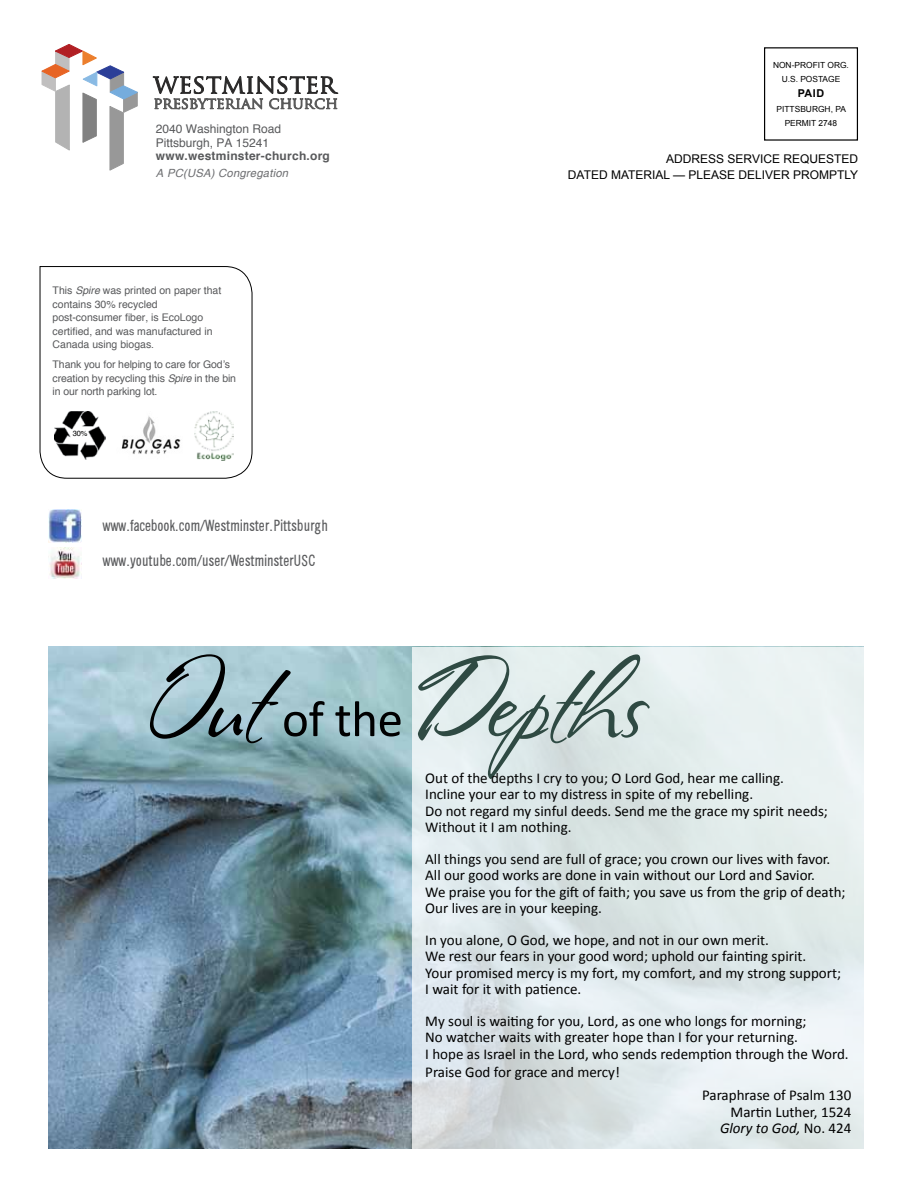
<style>
.page{position:relative;width:918px;height:1188px;background:#fff}
.page>*{position:absolute;margin:0;border:0;box-sizing:border-box;transform-origin:0 0}
.t1{font:103.5px "Stephanie Marie JF";color:#2f4a43}
.t2{font:15px/16.5px "Calibri";color:#000}
.t3{font:15px "CHANL Plain";letter-spacing:-.01em;color:#5a5b5d}
.t4{font:12px "Arial";color:#000}
.t5{font:12px/13.5px "Helvetica";color:#58595b}
.t6{font:700 12px "Helvetica";letter-spacing:.02em;color:#58595b}
.t7{font:italic 11.25px "Helvetica";letter-spacing:.02em;color:#6d6e71}
.t8{font:700 10.8px "Arial";color:#000}
.t9{font:10.5px/13.5px "Helvetica";color:#58595b}
.t10{font:8.4px/14px "Arial";color:#000;text-align:center}
.t11{font:7.5px "Helvetica";color:#000}
.s1{font-style:italic}
.s2{font-family:"Helvetica Neue"}
.s3{color:#000}
.s4{font-family:"Calibri";font-size:51.15px;color:#000}
</style>
<div class="page">
<img style="left:49px;top:647px;width:364px;height:501px">
<div style="left:764px;top:47px;width:94px;height:94px;border:1px solid #000"></div>
<svg style="left:39px;top:266px;width:214px;height:213px"></svg>
<img style="left:194px;top:411px;width:40px;height:50px">
<img style="left:116px;top:411px;width:68px;height:50px">
<img style="left:55px;top:411px;width:51px;height:49px">
<svg style="left:153px;top:76px;width:185px;height:33px"></svg>
<svg style="left:41px;top:44px;width:97px;height:127px"></svg>
<img style="left:49px;top:510px;width:33px;height:32px">
<img style="left:50px;top:548px;width:32px;height:31px">
<svg style="left:413px;top:647px;width:451px;height:501px;background:#e0e9ea"></svg>
<p class="t5" style="left:156px;top:122px;width:127px">2040 Washington Road<br>Pittsburgh, PA 15241</p>
<p class="t6" style="left:156px;top:148px;width:176px">www.westminster-church.org</p>
<p class="t7" style="left:156px;top:167px;width:134px">A PC(USA) Congregation</p>
<p class="t9" style="left:53px;top:283px;width:170px">This <span class="s1">Spire</span> was printed on paper that contains 30% recycled post-consumer fiber, is EcoLogo certified, and was manufactured in<br>Canada using biogas.</p>
<p class="t9" style="left:53px;top:358px;width:185px">Thank you for helping to care for God’s creation by recycling this <span class="s1">Spire</span> in the bin in our north parking lot.</p>
<p class="t11" style="left:73px;top:428px;width:16px">30%</p>
<p class="t3" style="left:102px;top:518px;width:227px">www.facebook.com<span class="s2">/</span>Westminster.Pittsburgh</p>
<p class="t3" style="left:102px;top:553px;width:215px">www.youtube.com<span class="s2">/</span>user<span class="s2">/</span>WestminsterUSC</p>
<p class="t10" style="left:773px;top:58px;width:77px">NON-PROFIT ORG.<br>U.S. POSTAGE</p>
<p class="t8" style="left:798px;top:86px;width:28px">PAID</p>
<p class="t10" style="left:777px;top:102px;width:71px">PITTSBURGH, PA<br>PERMIT 2748</p>
<p class="t4" style="left:666px;top:151px;width:35px">ADDRESS</p>
<p class="t4" style="left:728px;top:151px;width:9px">SER</p>
<p class="t4" style="left:752px;top:151px;width:67px">VICE REQUESTE</p>
<p class="t4" style="left:849px;top:151px;width:10px">D</p>
<p class="t4" style="left:568px;top:167px;width:9px">DATE</p>
<p class="t4" style="left:599px;top:167px;width:21px">D MATERIA</p>
<p class="t4" style="left:664px;top:167px;width:49px">L — PLEASE</p>
<p class="t4" style="left:738px;top:167px;width:65px">DELIVER PROMPT</p>
<p class="t4" style="left:844px;top:167px;width:15px">LY</p>
<h1 class="t1" style="left:151px;top:640px;width:494px"><span class="s3">Out</span> <span class="s4">of the</span> Depths</h1>
<p class="t2" style="left:425px;top:770px;width:404px">Out of the depths I cry to you; O Lord God, hear me calling.<br>Incline your ear to my distress in spite of my rebelling.<br>Do not regard my sinful deeds. Send me the grace my spirit needs; Without it I am nothing.</p>
<p class="t2" style="left:425px;top:851px;width:422px">All things you send are full of grace; you crown our lives with favor.<br>All our good works are done in vain without our Lord and Savior.<br>We praise you for the gift of faith; you save us from the grip of death; Our lives are in your keeping.</p>
<p class="t2" style="left:425px;top:932px;width:417px">In you alone, O God, we hope, and not in our own merit.<br>We rest our fears in your good word; uphold our fainting spirit.<br>Your promised mercy is my fort, my comfort, and my strong support; I wait for it with patience.</p>
<p class="t2" style="left:425px;top:1013px;width:425px">My soul is waiting for you, Lord, as one who longs for morning;<br>No watcher waits with greater hope than I for your returning.<br>I hope as Israel in the Lord, who sends redemption through the Word.</p>
<p class="t2" style="left:425px;top:1064px;width:196px">Praise God for grace and mercy!</p>
<p class="t2" style="left:702px;top:1087px;width:151px;text-align:right">Paraphrase of Psalm 130<br>Martin Luther, 1524<br><span class="s1">Glory to God,</span> No. 424</p>
</div>
